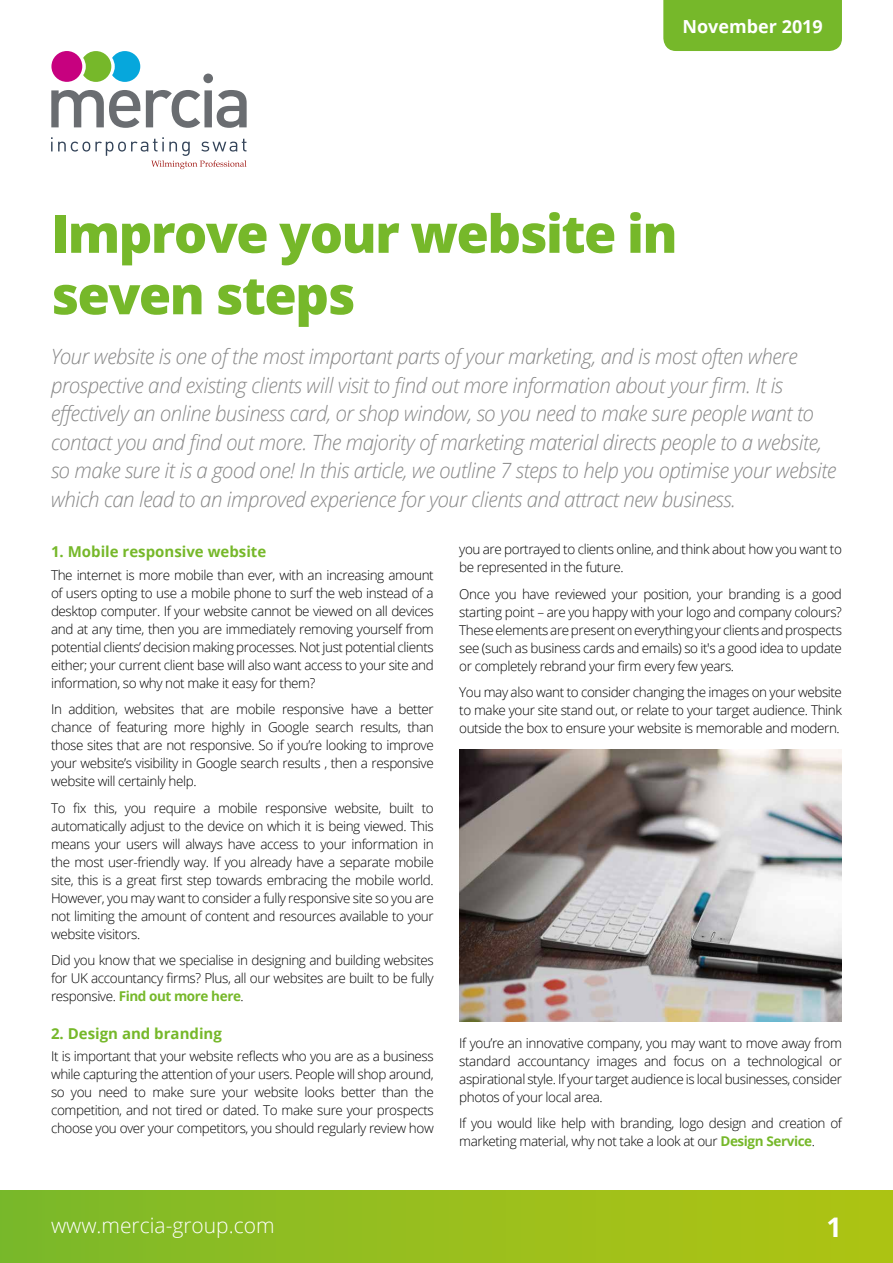
<style>
.page{position:relative;width:893px;height:1263px;background:#fff}
.page>*{position:absolute;margin:0;border:0;box-sizing:border-box;transform-origin:0 0}
.t1{font:800 52.5px/61.5px "Open Sans";letter-spacing:-.03em;color:#76b82a}
.t2{font:700 27px "Open Sans";color:#fff}
.t3{font:italic 300 21px/28.5px "Open Sans";letter-spacing:-.02em;color:#878787}
.t4{font:300 21px "Open Sans";color:#fff}
.t5{font:700 18px "Open Sans";color:#fff}
.t6{font:700 15px "Open Sans";color:#76b82a}
.t7{font:300 13.5px/18px "Open Sans";letter-spacing:-.03em;color:#000;text-align:justify}
.s1{font-weight:700;color:#76b82a}
</style>
<div class="page">
<div style="left:0;top:1191px;width:893px;height:72px;background:linear-gradient(to right,#7cb92a,#b1c412)"></div>
<div style="left:663px;top:0;width:179px;height:51px;background:#76b82a"></div>
<svg style="left:51px;top:51px;width:196px;height:77px"></svg>
<div style="left:51px;top:51px;width:31px;height:31px;background:#c7017f;border-radius:50%"></div>
<svg style="left:51px;top:137px;width:196px;height:32px"></svg>
<img style="left:459px;top:749px;width:383px;height:272px">
<h3 class="t5" style="left:682px;top:14px;width:142px">November 2019</h3>
<h1 class="t1" style="left:51px;top:200px;width:628px">Improve your website in seven steps</h1>
<p class="t3" style="left:51px;top:341px;width:787px">Your website is one of the most important parts of your marketing, and is most often where prospective and existing clients will visit to find out more information about your firm. It is effectively an online business card, or shop window, so you need to make sure people want to contact you and find out more. The majority of marketing material directs people to a website, so make sure it is a good one! In this article, we outline 7 steps to help you optimise your website which can lead to an improved experience for your clients and attract new business.</p>
<p class="t6" style="left:51px;top:541px;width:217px">1. Mobile responsive website</p>
<p class="t7" style="left:51px;top:565px;width:384px">The internet is more mobile than ever, with an increasing amount of users opting to use a mobile phone to surf the web instead of a desktop computer. If your website cannot be viewed on all devices and at any time, then you are immediately removing yourself from potential clients’ decision making processes. Not just potential clients either; your current client base will also want access to your site and information, so why not make it easy for them?</p>
<p class="t7" style="left:51px;top:700px;width:384px">In addition, websites that are mobile responsive have a better chance of featuring more highly in Google search results, than those sites that are not responsive. So if you’re looking to improve your website’s visibility in Google search results , then a responsive website will certainly help.</p>
<p class="t7" style="left:51px;top:798px;width:384px">To fix this, you require a mobile responsive website, built to automatically adjust to the device on which it is being viewed. This means your users will always have access to your information in the most user-friendly way. If you already have a separate mobile site, this is a great first step towards embracing the mobile world.<br>However, you may want to consider a fully responsive site so you are not limiting the amount of content and resources available to your website visitors.</p>
<p class="t7" style="left:51px;top:951px;width:384px">Did you know that we specialise in designing and building websites for UK accountancy firms? Plus, all our websites are built to be fully responsive. <span class="s1">Find out more here</span>.</p>
<p class="t6" style="left:51px;top:1023px;width:172px">2. Design and branding</p>
<p class="t7" style="left:51px;top:1047px;width:384px">It is important that your website reflects who you are as a business while capturing the attention of your users. People will shop around, so you need to make sure your website looks better than the competition, and not tired or dated. To make sure your prospects choose you over your competitors, you should regularly review how</p>
<p class="t7" style="left:459px;top:540px;width:384px">you are portrayed to clients online, and think about how you want to be represented in the future.</p>
<p class="t7" style="left:459px;top:585px;width:384px">Once you have reviewed your position, your branding is a good starting point – are you happy with your logo and company colours?<br>These elements are present on everything your clients and prospects see (such as business cards and emails) so it's a good idea to update or completely rebrand your firm every few years.</p>
<p class="t7" style="left:459px;top:683px;width:384px">You may also want to consider changing the images on your website to make your site stand out, or relate to your target audience. Think outside the box to ensure your website is memorable and modern.</p>
<p class="t7" style="left:459px;top:1033px;width:384px">If you’re an innovative company, you may want to move away from standard accountancy images and focus on a technological or aspirational style. If your target audience is local businesses, consider photos of your local area.</p>
<p class="t7" style="left:459px;top:1114px;width:384px">If you would like help with branding, logo design and creation of marketing material, why not take a look at our <span class="s1">Design Service</span>.</p>
<h3 class="t4" style="left:51px;top:1211px;width:225px">www.mercia-group.com</h3>
<h2 class="t2" style="left:826px;top:1208px;width:17px">1</h2>
</div>
